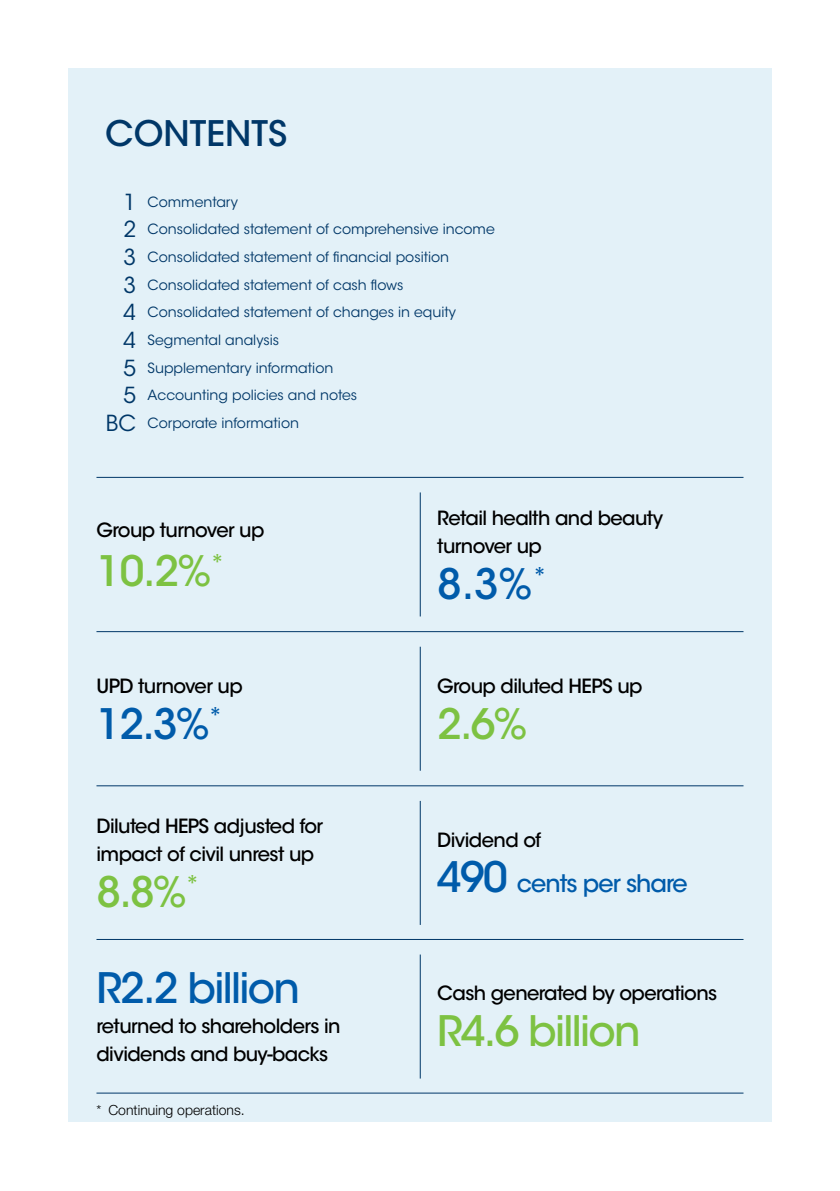
<style>
.page{position:relative;width:840px;height:1191px;background:#fff}
.page>*{position:absolute;margin:0;border:0;box-sizing:border-box;transform-origin:0 0}
.t1{font:500 41.8px "ITC Avant Garde Std";letter-spacing:-.04em;color:#7dc242}
.t2{font:500 41.8px "ITC Avant Garde Std";letter-spacing:-.04em;color:#005baa}
.t3{font:500 35px "ITC Avant Garde Std";color:#003768}
.t4{font:500 24px "ITC Avant Garde Std";letter-spacing:-.04em;color:#005baa}
.t5{font:500 19.4px/27.8px "ITC Avant Garde Std";letter-spacing:-.03em;color:#000}
.t6{font:14px "ITC Avant Garde Std";color:#003768}
.t7{font:300 14px "Helvetica Neue LT Std";color:#000}
.s1{font-size:22px}
.s2{font-size:41.8px}
</style>
<div class="page">
<div style="left:68px;top:68px;width:703px;height:1053px;background:#e3f1f8"></div>
<hr style="left:96px;top:631px;width:647px;height:1px;background:#003768">
<hr style="left:419px;top:646px;width:1px;height:124px;background:#003768">
<hr style="left:419px;top:801px;width:1px;height:124px;background:#003768">
<hr style="left:96px;top:785px;width:647px;height:1px;background:#003768">
<hr style="left:96px;top:939px;width:647px;height:1px;background:#003768">
<hr style="left:419px;top:954px;width:1px;height:124px;background:#003768">
<hr style="left:96px;top:1092px;width:647px;height:1px;background:#003768">
<hr style="left:96px;top:477px;width:647px;height:1px;background:#003768">
<hr style="left:419px;top:492px;width:1px;height:124px;background:#003768">
<h2 class="t3" style="left:105px;top:112px;width:183px">CONTENTS</h2>
<p class="t6" style="left:123px;top:193px;width:116px"><span class="s1">1</span> Commentary</p>
<p class="t6" style="left:123px;top:221px;width:372px"><span class="s1">2</span> Consolidated statement of comprehensive income</p>
<p class="t6" style="left:123px;top:248px;width:327px"><span class="s1">3</span> Consolidated statement of financial position</p>
<p class="t6" style="left:123px;top:276px;width:281px"><span class="s1">3</span> Consolidated statement of cash flows</p>
<p class="t6" style="left:123px;top:304px;width:334px"><span class="s1">4</span> Consolidated statement of changes in equity</p>
<p class="t6" style="left:123px;top:331px;width:157px"><span class="s1">4</span> Segmental analysis</p>
<p class="t6" style="left:123px;top:359px;width:211px"><span class="s1">5</span> Supplementary information</p>
<p class="t6" style="left:123px;top:387px;width:235px"><span class="s1">5</span> Accounting policies and notes</p>
<p class="t6" style="left:106px;top:414px;width:194px"><span class="s1">BC</span> Corporate information</p>
<h3 class="t5" style="left:96px;top:516px;width:169px">Group turnover up</h3>
<h1 class="t1" style="left:96px;top:545px;width:130px">10.2%<sup>*</sup></h1>
<h3 class="t5" style="left:96px;top:672px;width:148px">UPD turnover up</h3>
<h1 class="t2" style="left:96px;top:698px;width:128px">12.3%<sup>*</sup></h1>
<h3 class="t5" style="left:96px;top:812px;width:228px">Diluted HEPS adjusted for impact of civil unrest up</h3>
<h1 class="t1" style="left:96px;top:866px;width:105px">8.8%<sup>*</sup></h1>
<h1 class="t2" style="left:96px;top:962px;width:205px">R2.2 billion</h1>
<h3 class="t5" style="left:96px;top:1012px;width:245px">returned to shareholders in dividends and buy-backs</h3>
<p class="t7" style="left:96px;top:1101px;width:150px">* Continuing operations.</p>
<h3 class="t5" style="left:437px;top:504px;width:227px">Retail health and beauty turnover up</h3>
<h1 class="t2" style="left:437px;top:557px;width:112px">8.3%<sup>*</sup></h1>
<h3 class="t5" style="left:437px;top:672px;width:207px">Group diluted HEPS up</h3>
<h1 class="t1" style="left:437px;top:698px;width:91px">2.6%</h1>
<h3 class="t5" style="left:437px;top:825px;width:105px">Dividend of</h3>
<h3 class="t4" style="left:437px;top:869px;width:252px"><span class="s2">490</span> cents per share</h3>
<h3 class="t5" style="left:437px;top:979px;width:281px">Cash generated by operations</h3>
<h1 class="t1" style="left:437px;top:1005px;width:205px">R4.6 billion</h1>
</div>
